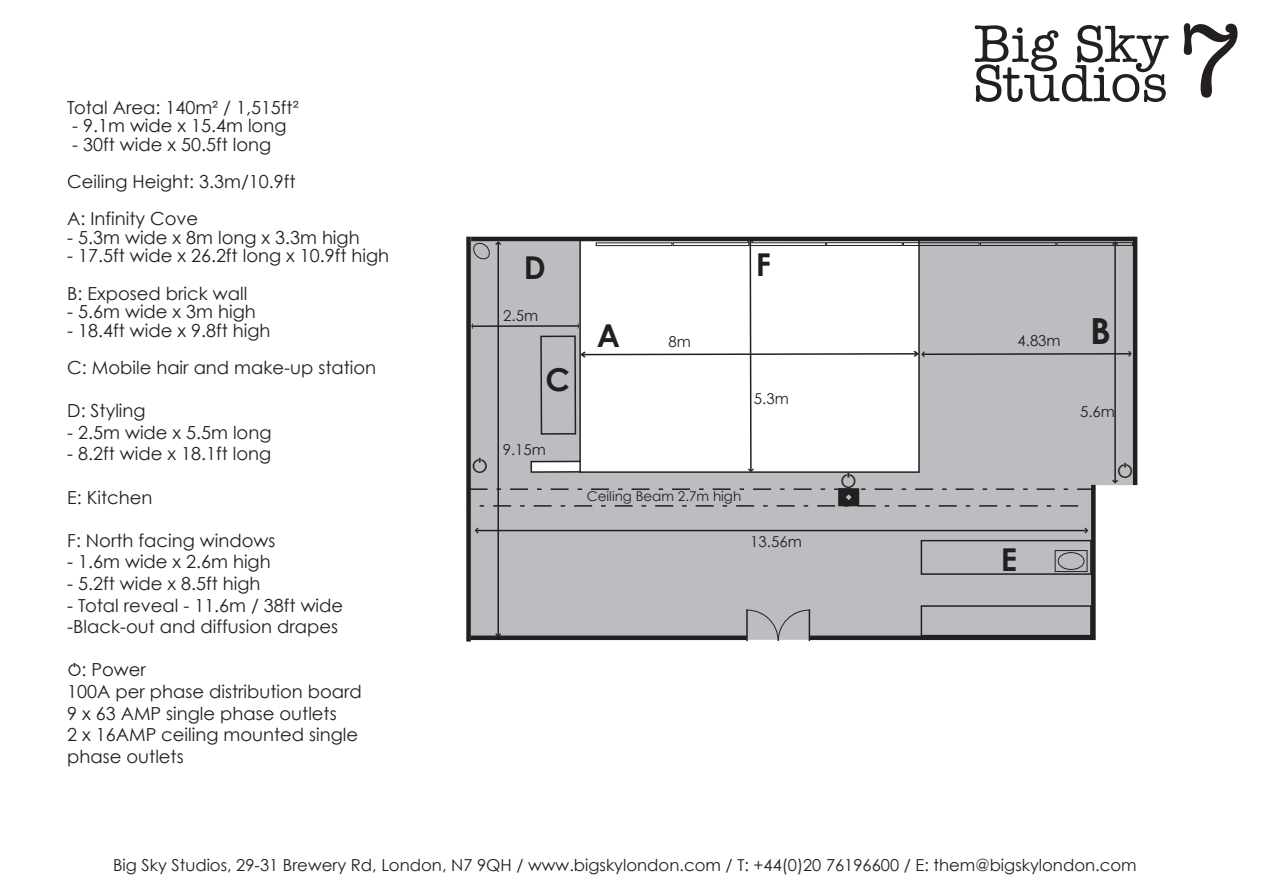
<style>
.page{position:relative;width:1263px;height:893px;background:#fff}
.page>*{position:absolute;margin:0;border:0;box-sizing:border-box;transform-origin:0 0}
.t1{font:500 108px "Amer Typewriter IT Cby BT";color:#231f20}
.t2{font:500 54px/39.3px "Amer Typewriter IT Cby BT";color:#231f20}
.t3{font:700 36px "Century Gothic";color:#231f20}
.t4{font:700 31.5px "Century Gothic";color:#231f20}
.t5{font:18px/21.6px "Century Gothic";color:#231f20}
.t6{font:16.5px "Century Gothic";color:#231f20}
.t7{font:15px "Century Gothic";color:#231f20}
.t8{font:13.5px "Century Gothic";color:#231f20}
</style>
<div class="page">
<svg style="left:471px;top:241px;width:662px;height:399px;background:#bfc0c2"></svg>
<div style="left:838px;top:488px;width:21px;height:18px;border:15px solid #231f20"></div>
<div style="left:921px;top:605px;width:171px;height:31px;border:2px solid #231f20"></div>
<div style="left:1055px;top:550px;width:32px;height:22px;border:1px solid #231f20"></div>
<div style="left:1058px;top:552px;width:26px;height:18px;border:1px solid #231f20;border-radius:50%"></div>
<hr style="left:1133px;top:237px;width:4px;height:248px;background:#231f20">
<div style="left:466px;top:237px;width:5px;height:405px;background:#231f20"></div>
<hr style="left:1091px;top:485px;width:4px;height:155px;background:#231f20">
<hr style="left:471px;top:237px;width:663px;height:4px;background:#231f20">
<hr style="left:810px;top:636px;width:285px;height:4px;background:#231f20">
<hr style="left:471px;top:636px;width:276px;height:4px;background:#231f20">
<svg style="left:746px;top:609px;width:64px;height:33px;background:#b2b3b5"></svg>
<div style="left:921px;top:540px;width:171px;height:35px;border:2px solid #231f20"></div>
<hr style="left:497px;top:243px;width:2px;height:393px;background:#231f20">
<svg style="left:495px;top:633px;width:6px;height:3px"></svg>
<hr style="left:476px;top:530px;width:611px;height:1px;background:#231f20">
<svg style="left:475px;top:527px;width:3px;height:7px"></svg>
<svg style="left:1084px;top:527px;width:4px;height:7px"></svg>
<svg style="left:470px;top:505px;width:608px;height:2px"></svg>
<div style="left:1056px;top:242px;width:77px;height:4px;border:1px solid #231f20"></div>
<svg style="left:470px;top:239px;width:662px;height:251px"></svg>
<p class="t5" style="left:67px;top:96px;width:233px">Total Area: 140m² / 1,515ft²</p>
<p class="t5" style="left:72px;top:115px;width:216px">- 9.1m wide x 15.4m long</p>
<p class="t5" style="left:67px;top:125px;width:230px;line-height:37.2px">- 30ft wide x 50.5ft long<br>Ceiling Height: 3.3m/10.9ft<br>A: Infinity Cove</p>
<p class="t5" style="left:67px;top:226px;width:294px">- 5.3m wide x 8m long x 3.3m high</p>
<p class="t5" style="left:67px;top:237px;width:323px;line-height:37.2px">- 17.5ft wide x 26.2ft long x 10.9ft high<br>B: Exposed brick wall</p>
<p class="t5" style="left:67px;top:301px;width:190px">- 5.6m wide x 3m high</p>
<p class="t5" style="left:67px;top:311px;width:310px;line-height:37.2px">- 18.4ft wide x 9.8ft high<br>C: Mobile hair and make-up station</p>
<p class="t5" style="left:67px;top:400px;width:80px">D: Styling</p>
<p class="t5" style="left:67px;top:421px;width:206px">- 2.5m wide x 5.5m long</p>
<p class="t5" style="left:67px;top:443px;width:205px">- 8.2ft wide x 18.1ft long</p>
<p class="t5" style="left:67px;top:486px;width:87px">E: Kitchen</p>
<p class="t5" style="left:67px;top:529px;width:210px">F: North facing windows</p>
<p class="t5" style="left:67px;top:551px;width:205px">- 1.6m wide x 2.6m high</p>
<p class="t5" style="left:67px;top:572px;width:195px">- 5.2ft wide x 8.5ft high</p>
<p class="t5" style="left:67px;top:594px;width:277px">- Total reveal - 11.6m / 38ft wide -Black-out and diffusion drapes</p>
<p class="t5" style="left:67px;top:659px;width:296px">❑: Power<br>100A per phase distribution board<br>9 x 63 AMP single phase outlets<br>2 x 16AMP ceiling mounted single phase outlets</p>
<h3 class="t4" style="left:524px;top:248px;width:24px">D</h3>
<p class="t7" style="left:503px;top:306px;width:36px">2.5m</p>
<h3 class="t4" style="left:545px;top:360px;width:26px">C</h3>
<p class="t7" style="left:503px;top:441px;width:45px">9.15m</p>
<h3 class="t4" style="left:597px;top:315px;width:25px">A</h3>
<p class="t7" style="left:668px;top:332px;width:24px">8m</p>
<h3 class="t4" style="left:756px;top:245px;width:17px">F</h3>
<p class="t7" style="left:754px;top:390px;width:36px">5.3m</p>
<p class="t8" style="left:587px;top:488px;width:156px">Ceiling Beam 2.7m high</p>
<p class="t7" style="left:750px;top:532px;width:53px">13.56m</p>
<h2 class="t2" style="left:973px;top:23px;width:196px">Big Sky<br>Studios</h2>
<h1 class="t1" style="left:1176px;top:-6px;width:70px">7</h1>
<p class="t7" style="left:1017px;top:331px;width:45px">4.83m</p>
<h3 class="t3" style="left:1090px;top:308px;width:22px">B</h3>
<p class="t7" style="left:1080px;top:403px;width:36px">5.6m</p>
<h3 class="t4" style="left:1001px;top:539px;width:18px">E</h3>
<p class="t6" style="left:113px;top:855px;width:1025px">Big Sky Studios, 29-31 Brewery Rd, London, N7 9QH / www.bigskylondon.com / T: +44(0)20 76196600 / E: them@bigskylondon.com</p>
</div>
